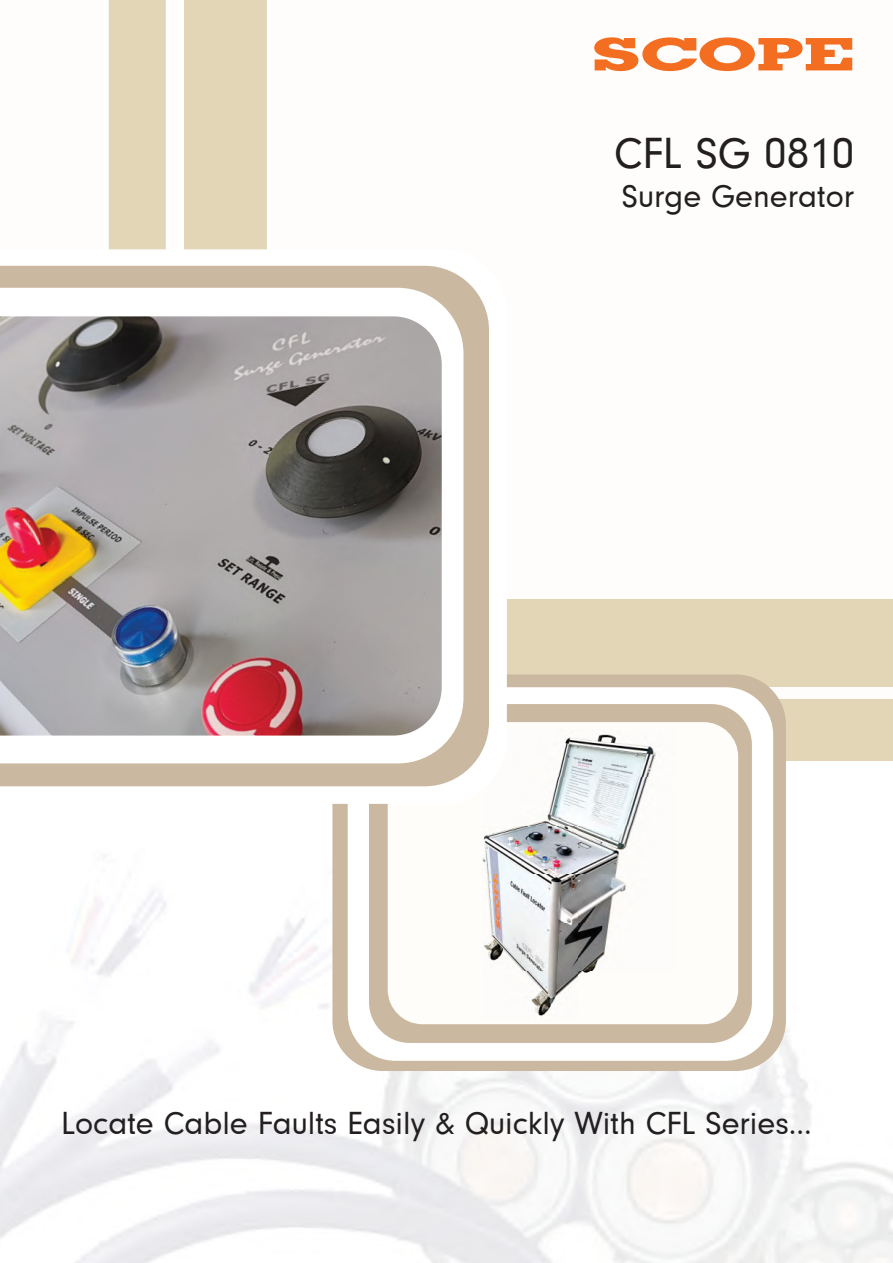
<style>
.page{position:relative;width:893px;height:1263px;background:#fff}
.page>*{position:absolute;margin:0;border:0;box-sizing:border-box;transform-origin:0 0}
.t1{font:45px "Neuzeit Gro";color:#231f20}
.t2{font:700 45px "Geometric Slab 703 BT Xtra";color:#f36e21;scale:1.6 1}
.t3{font:33px "Neuzeit Gro";color:#231f20}
</style>
<div class="page">
<div style="left:0;top:0;width:893px;height:742px;background:#fefdfb"></div>
<div style="left:395px;top:699px;width:498px;height:61px;background:#e2d6b6"></div>
<div style="left:400px;top:599px;width:493px;height:88px;background:#e2d6b6"></div>
<div style="left:108px;top:0;width:58px;height:249px;background:#e2d6b6"></div>
<div style="left:184px;top:0;width:83px;height:249px;background:#e2d6b6"></div>
<div style="left:332px;top:674px;width:454px;height:397px;background:#cbb8a0;border-radius:50px"></div>
<div style="left:348px;top:687px;width:425px;height:374px;background:#fff;border-radius:48px"></div>
<div style="left:369px;top:704px;width:383px;height:339px;background:#cbb8a0;border-radius:41px"></div>
<div style="left:388px;top:722px;width:350px;height:302px;background:#fefdfa;border-radius:35px"></div>
<img style="left:482px;top:734px;width:174px;height:282px">
<svg style="left:0;top:249px;width:507px;height:555px"></svg>
<svg style="left:0;top:266px;width:489px;height:520px;background:#cebca6"></svg>
<svg style="left:0;top:288px;width:463px;height:475px"></svg>
<img style="left:0;top:316px;width:442px;height:419px">
<h1 class="t2" style="left:591px;top:27px;width:167px">SCOPE</h1>
<h1 class="t1" style="left:614px;top:129px;width:242px">CFL SG 0810</h1>
<p class="t3" style="left:622px;top:179px;width:234px">Surge Generator</p>
<p class="t3" style="left:61px;top:1106px;width:752px">Locate Cable Faults Easily &amp; Quickly With CFL Series...</p>
</div>
